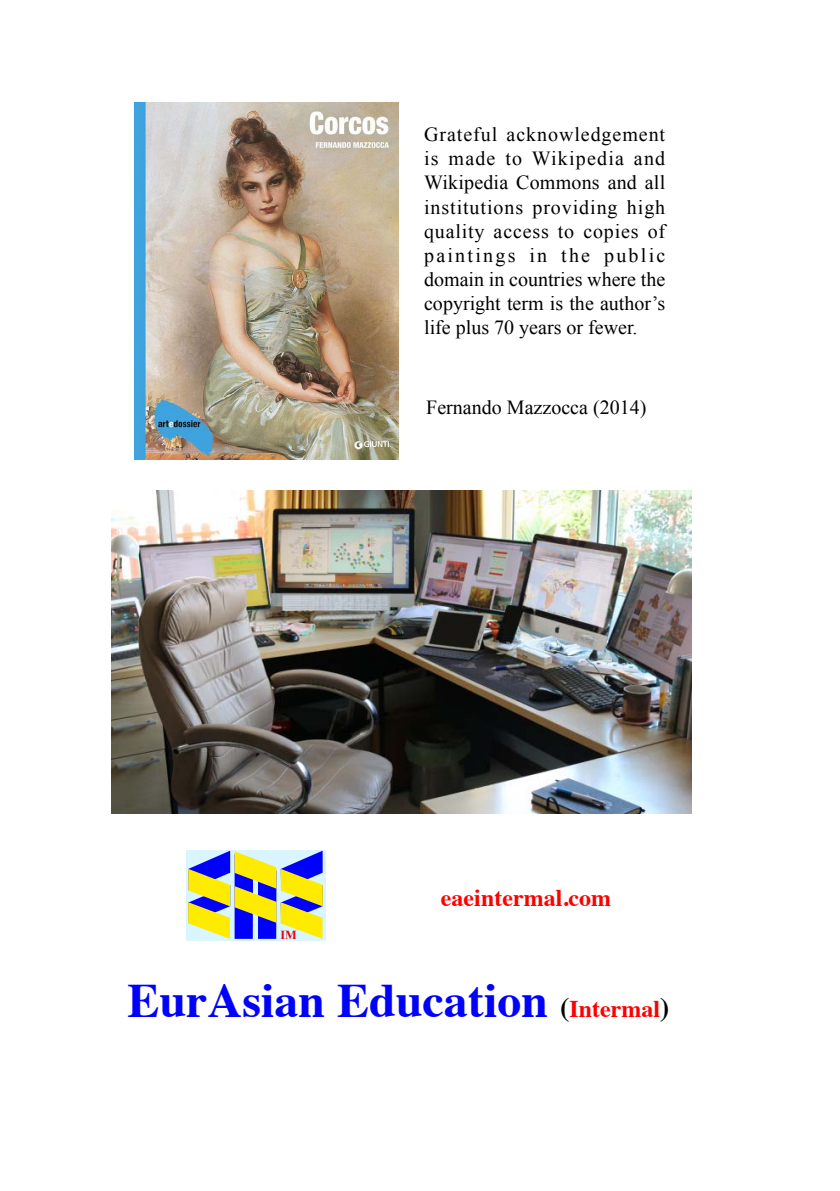
<style>
.page{position:relative;width:840px;height:1191px;background:#fff}
.page>*{position:absolute;margin:0;border:0;box-sizing:border-box;transform-origin:0 0}
.t1{font:700 48px "Times";color:#00f}
.t2{font:700 24px "Times";color:#f00}
.t3{font:20px/24px "Times New Roman";color:#000;text-align:justify}
.t4{font:700 12.2px "Times New Roman";color:#e10613}
.s1{font-size:28px;color:#000}
.s2{font-size:24px;color:#f00}
</style>
<div class="page">
<img style="left:112px;top:490px;width:579px;height:323px">
<svg style="left:186px;top:850px;width:139px;height:91px"></svg>
<svg style="left:188px;top:850px;width:134px;height:89px;background:#aead8d"></svg>
<img style="left:134px;top:102px;width:264px;height:357px">
<p class="t3" style="left:424px;top:122px;width:243px">Grateful acknowledgement is made to Wikipedia and Wikipedia Commons and all institutions providing high quality access to copies of paintings in the public domain in countries where the copyright term is the author’s life plus 70 years or fewer.</p>
<p class="t3" style="left:426px;top:395px;width:221px">Fernando Mazzocca (2014)</p>
<p class="t4" style="left:280px;top:926px;width:18px">IM</p>
<p class="t2" style="left:440px;top:874px;width:171px">eaeintermal.com</p>
<h1 class="t1" style="left:127px;top:955px;width:543px">EurAsian Education <span class="s1">(</span><span class="s2">Intermal</span><span class="s1">)</span></h1>
</div>
